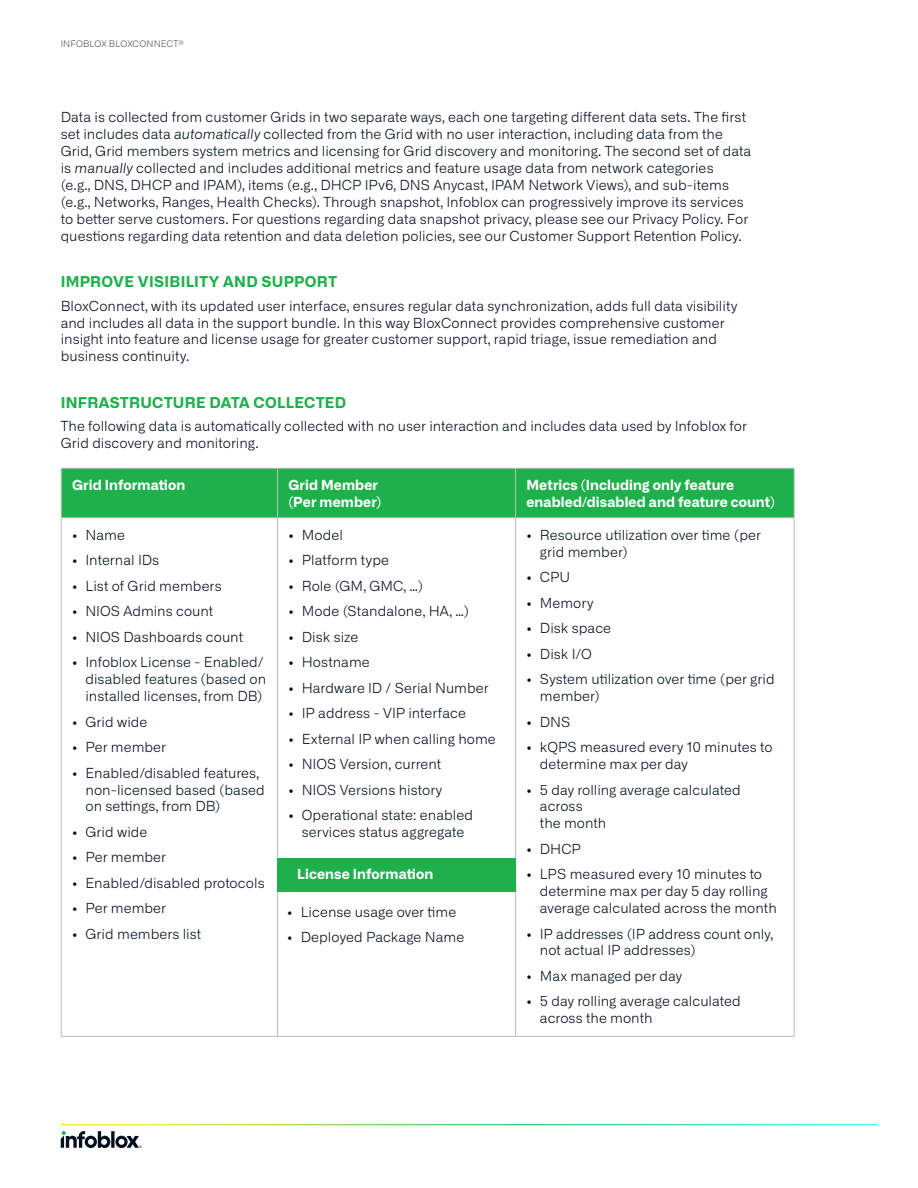
<style>
.page{position:relative;width:918px;height:1188px;background:#fff}
.page>*{position:absolute;margin:0;border:0;box-sizing:border-box;transform-origin:0 0}
.Heading_Level_1{font:700 15px "Alliance No.2";letter-spacing:.02em;color:#1eb14b}
.body_text{font:300 13.8px/16.8px "Alliance No.1";letter-spacing:.005em;color:#030f1e}
.Table_Header_Left{font:700 13.8px/16.8px "Alliance No.1";letter-spacing:.01em;color:#fff}
.t1{font:300 9px "Alliance No.1";letter-spacing:.005em;color:#4d515e}
.s1{font-style:italic}
</style>
<div class="page">
<svg style="left:61px;top:1131px;width:81px;height:17px"></svg>
<div style="left:62px;top:469px;width:732px;height:48px;background:#1eb14b"></div>
<hr style="left:61px;top:468px;width:217px;height:1px;background:#bcbdc0">
<hr style="left:61px;top:469px;width:1px;height:48px;background:#bcbdc0">
<hr style="left:278px;top:468px;width:238px;height:1px;background:#bcbdc0">
<hr style="left:277px;top:469px;width:1px;height:48px;background:#bcbdc0">
<hr style="left:516px;top:468px;width:279px;height:1px;background:#bcbdc0">
<hr style="left:515px;top:469px;width:1px;height:48px;background:#bcbdc0">
<hr style="left:794px;top:469px;width:1px;height:48px;background:#bcbdc0">
<hr style="left:61px;top:517px;width:217px;height:1px;background:#bcbdc0">
<hr style="left:278px;top:517px;width:238px;height:1px;background:#bcbdc0">
<hr style="left:516px;top:517px;width:279px;height:1px;background:#bcbdc0">
<hr style="left:61px;top:518px;width:1px;height:518px;background:#bcbdc0">
<hr style="left:277px;top:518px;width:1px;height:518px;background:#bcbdc0">
<hr style="left:515px;top:518px;width:1px;height:518px;background:#bcbdc0">
<hr style="left:794px;top:518px;width:1px;height:518px;background:#bcbdc0">
<hr style="left:61px;top:1036px;width:217px;height:1px;background:#bcbdc0">
<hr style="left:278px;top:1036px;width:238px;height:1px;background:#bcbdc0">
<hr style="left:516px;top:1036px;width:279px;height:1px;background:#bcbdc0">
<div style="left:277px;top:859px;width:239px;height:33px;background:#1eb14b"></div>
<p class="t1" style="left:61px;top:39px;width:125px">INFOBLOX BLOXCONNECT®</p>
<p class="body_text" style="left:61px;top:109px;width:692px">Data is collected from customer Grids in two separate ways, each one targeting different data sets. The first set includes data <span class="s1">automatically</span> collected from the Grid with no user interaction, including data from the Grid, Grid members system metrics and licensing for Grid discovery and monitoring. The second set of data is <span class="s1">manually</span> collected and includes additional metrics and feature usage data from network categories<br>(e.g., DNS, DHCP and IPAM), items (e.g., DHCP IPv6, DNS Anycast, IPAM Network Views), and sub-items (e.g., Networks, Ranges, Health Checks). Through snapshot, Infoblox can progressively improve its services to better serve customers. For questions regarding data snapshot privacy, please see our Privacy Policy. For questions regarding data retention and data deletion policies, see our Customer Support Retention Policy.</p>
<p class="Heading_Level_1" style="left:61px;top:272px;width:278px">IMPROVE VISIBILITY AND SUPPORT</p>
<p class="body_text" style="left:61px;top:297px;width:678px">BloxConnect, with its updated user interface, ensures regular data synchronization, adds full data visibility and includes all data in the support bundle. In this way BloxConnect provides comprehensive customer insight into feature and license usage for greater customer support, rapid triage, issue remediation and business continuity.</p>
<p class="Heading_Level_1" style="left:61px;top:392px;width:287px">INFRASTRUCTURE DATA COLLECTED</p>
<p class="body_text" style="left:61px;top:418px;width:688px">The following data is automatically collected with no user interaction and includes data used by Infoblox for<br>Grid discovery and monitoring.</p>
<p class="Table_Header_Left" style="left:72px;top:477px;width:115px">Grid Information</p>
<p class="Table_Header_Left" style="left:288px;top:477px;width:94px">Grid Member (Per member)</p>
<p class="Table_Header_Left" style="left:526px;top:477px;width:250px">Metrics (Including only feature enabled/disabled and feature count)</p>
<p class="body_text" style="left:72px;top:526px;width:54px">• Name</p>
<p class="body_text" style="left:72px;top:552px;width:89px">• Internal IDs</p>
<p class="body_text" style="left:72px;top:577px;width:151px">• List of Grid members</p>
<p class="body_text" style="left:72px;top:603px;width:143px">• NIOS Admins count</p>
<p class="body_text" style="left:72px;top:628px;width:173px">• NIOS Dashboards count</p>
<p class="body_text" style="left:86px;top:654px;width:182px;text-indent:-14px">• Infoblox License - Enabled/ disabled features (based on installed licenses, from DB)</p>
<p class="body_text" style="left:72px;top:713px;width:77px">• Grid wide</p>
<p class="body_text" style="left:72px;top:739px;width:96px">• Per member</p>
<p class="body_text" style="left:86px;top:764px;width:181px;text-indent:-14px">• Enabled/disabled features, non-licensed based (based on settings, from DB)</p>
<p class="body_text" style="left:72px;top:824px;width:77px">• Grid wide</p>
<p class="body_text" style="left:72px;top:849px;width:96px">• Per member</p>
<p class="body_text" style="left:72px;top:875px;width:194px">• Enabled/disabled protocols</p>
<p class="body_text" style="left:72px;top:900px;width:96px">• Per member</p>
<p class="body_text" style="left:72px;top:926px;width:131px">• Grid members list</p>
<p class="body_text" style="left:540px;top:526px;width:223px;text-indent:-14px">• Resource utilization over time (per grid member)</p>
<p class="body_text" style="left:526px;top:569px;width:45px">• CPU</p>
<p class="body_text" style="left:526px;top:594px;width:68px">• Memory</p>
<p class="body_text" style="left:526px;top:620px;width:86px">• Disk space</p>
<p class="body_text" style="left:526px;top:645px;width:67px">• Disk I/O</p>
<p class="body_text" style="left:540px;top:671px;width:236px;text-indent:-14px">• System utilization over time (per grid member)</p>
<p class="body_text" style="left:526px;top:713px;width:46px">• DNS</p>
<p class="body_text" style="left:540px;top:739px;width:234px;text-indent:-14px">• kQPS measured every 10 minutes to determine max per day</p>
<p class="body_text" style="left:540px;top:781px;width:202px;text-indent:-14px">• 5 day rolling average calculated across<br>the month</p>
<p class="body_text" style="left:526px;top:840px;width:56px">• DHCP</p>
<p class="body_text" style="left:540px;top:866px;width:238px;text-indent:-14px">• LPS measured every 10 minutes to determine max per day 5 day rolling average calculated across the month</p>
<p class="body_text" style="left:540px;top:925px;width:235px;text-indent:-14px">• IP addresses (IP address count only, not actual IP addresses)</p>
<p class="body_text" style="left:526px;top:968px;width:157px">• Max managed per day</p>
<p class="body_text" style="left:540px;top:993px;width:202px;text-indent:-14px">• 5 day rolling average calculated across the month</p>
<p class="body_text" style="left:288px;top:526px;width:56px">• Model</p>
<p class="body_text" style="left:288px;top:552px;width:102px">• Platform type</p>
<p class="body_text" style="left:288px;top:577px;width:136px">• Role (GM, GMC, …)</p>
<p class="body_text" style="left:288px;top:603px;width:182px">• Mode (Standalone, HA, …)</p>
<p class="body_text" style="left:288px;top:628px;width:71px">• Disk size</p>
<p class="body_text" style="left:288px;top:654px;width:83px">• Hostname</p>
<p class="body_text" style="left:288px;top:679px;width:202px">• Hardware ID / Serial Number</p>
<p class="body_text" style="left:288px;top:705px;width:179px">• IP address - VIP interface</p>
<p class="body_text" style="left:288px;top:731px;width:209px">• External IP when calling home</p>
<p class="body_text" style="left:288px;top:756px;width:154px">• NIOS Version, current</p>
<p class="body_text" style="left:288px;top:782px;width:155px">• NIOS Versions history</p>
<p class="body_text" style="left:288px;top:807px;width:186px;text-align:center">• Operational state: enabled services status aggregate</p>
<p class="Table_Header_Left" style="left:297px;top:865px;width:138px">License Information</p>
<p class="body_text" style="left:287px;top:903px;width:170px">• License usage over time</p>
<p class="body_text" style="left:287px;top:929px;width:178px">• Deployed Package Name</p>
</div>
